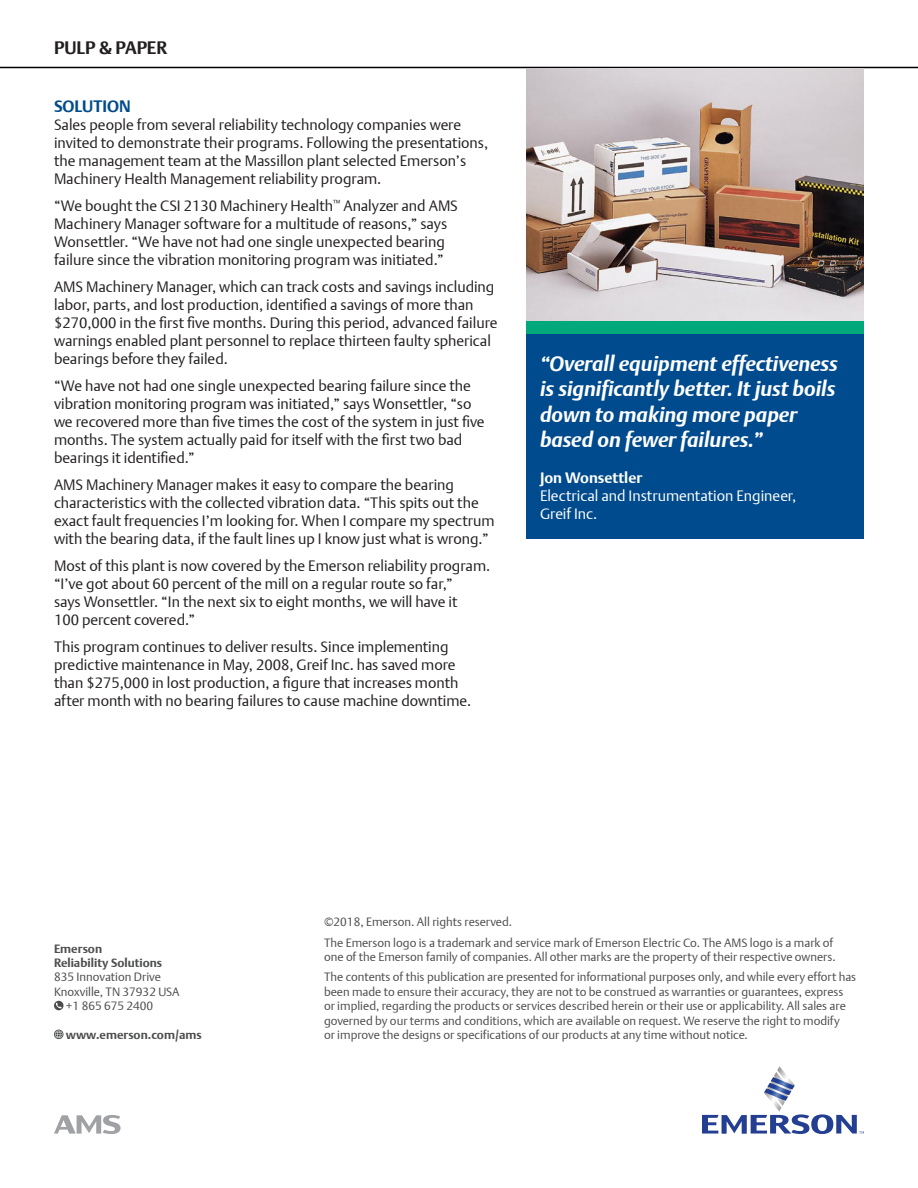
<style>
.page{position:relative;width:918px;height:1188px;background:#fff}
.page>*{position:absolute;margin:0;border:0;box-sizing:border-box;transform-origin:0 0}
.Blurbs{font:italic 700 21px/25.2px "DTL Argo T";color:#fff}
.t1{font:700 18px "DTL Argo T";color:#231f20}
.BLUE_Title_Text{font:700 16.5px "DTL Argo T";color:#004b8d}
.Body_Text{font:15px/18px "DTL Argo T Light";color:#231f20}
.Name___Position{font:15px "DTL Argo T Light";color:#fff}
.Name___Position-2{font:700 15px "DTL Argo T";color:#fff}
.t2{font:12px/14.4px "DTL Argo T Light";color:#4b4c4d}
.t3{font:700 12px "DTL Argo T";color:#4b4c4d}
</style>
<div class="page">
<hr style="left:0;top:67px;width:918px;height:1px;background:#000">
<svg style="left:702px;top:1066px;width:162px;height:68px"></svg>
<svg style="left:54px;top:1115px;width:67px;height:19px"></svg>
<svg style="left:54px;top:1001px;width:10px;height:9px"></svg>
<svg style="left:56px;top:1003px;width:6px;height:6px"></svg>
<svg style="left:54px;top:1030px;width:10px;height:9px"></svg>
<svg style="left:55px;top:1031px;width:8px;height:7px"></svg>
<img style="left:526px;top:68px;width:338px;height:253px">
<div style="left:526px;top:321px;width:338px;height:14px;background:#00a97c"></div>
<div style="left:526px;top:335px;width:338px;height:204px;background:#004b8d"></div>
<p class="t1" style="left:54px;top:37px;width:115px">PULP &amp; PAPER</p>
<p class="BLUE_Title_Text" style="left:54px;top:96px;width:78px">SOLUTION</p>
<p class="Body_Text" style="left:54px;top:115px;width:436px">Sales people from several reliability technology companies were invited to demonstrate their programs. Following the presentations, the management team at the Massillon plant selected Emerson’s Machinery Health Management reliability program.</p>
<p class="Body_Text" style="left:54px;top:196px;width:405px">“We bought the CSI 2130 Machinery Health<sup>™</sup> Analyzer and AMS Machinery Manager software for a multitude of reasons,” says Wonsettler. “We have not had one single unexpected bearing failure since the vibration monitoring program was initiated.”</p>
<p class="Body_Text" style="left:54px;top:277px;width:445px">AMS Machinery Manager, which can track costs and savings including labor, parts, and lost production, identified a savings of more than $270,000 in the first five months. During this period, advanced failure warnings enabled plant personnel to replace thirteen faulty spherical bearings before they failed.</p>
<p class="Body_Text" style="left:54px;top:376px;width:432px">“We have not had one single unexpected bearing failure since the vibration monitoring program was initiated,” says Wonsettler, “so we recovered more than five times the cost of the system in just five months. The system actually paid for itself with the first two bad bearings it identified.”</p>
<p class="Body_Text" style="left:54px;top:475px;width:442px">AMS Machinery Manager makes it easy to compare the bearing characteristics with the collected vibration data. “This spits out the exact fault frequencies I’m looking for. When I compare my spectrum with the bearing data, if the fault lines up I know just what is wrong.”</p>
<p class="Body_Text" style="left:54px;top:556px;width:438px">Most of this plant is now covered by the Emerson reliability program. “I’ve got about 60 percent of the mill on a regular route so far,”<br>says Wonsettler. “In the next six to eight months, we will have it<br>100 percent covered.”</p>
<p class="Body_Text" style="left:54px;top:637px;width:419px">This program continues to deliver results. Since implementing predictive maintenance in May, 2008, Greif Inc. has saved more than $275,000 in lost production, a figure that increases month after month with no bearing failures to cause machine downtime.</p>
<p class="Blurbs" style="left:540px;top:351px;width:299px">“Overall equipment effectiveness is significantly better. It just boils down to making more paper based on fewer failures.”</p>
<p class="Name___Position-2" style="left:540px;top:469px;width:104px">Jon Wonsettler</p>
<p class="Name___Position" style="left:540px;top:487px;width:258px">Electrical and Instrumentation Engineer,</p>
<p class="Name___Position" style="left:540px;top:505px;width:59px">Greif Inc.</p>
<p class="t3" style="left:54px;top:941px;width:50px">Emerson</p>
<p class="t3" style="left:54px;top:956px;width:110px">Reliability Solutions</p>
<p class="t2" style="left:54px;top:970px;width:109px">835 Innovation Drive</p>
<p class="t2" style="left:54px;top:984px;width:127px">Knoxville, TN 37932 USA</p>
<p class="t2" style="left:66px;top:999px;width:89px">+1 865 675 2400</p>
<p class="t3" style="left:66px;top:1028px;width:137px">www.emerson.com/ams</p>
<p class="t2" style="left:324px;top:915px;width:190px">©2018, Emerson. All rights reserved.</p>
<p class="t2" style="left:324px;top:935px;width:513px">The Emerson logo is a trademark and service mark of Emerson Electric Co. The AMS logo is a mark of one of the Emerson family of companies. All other marks are the property of their respective owners.</p>
<p class="t2" style="left:324px;top:970px;width:534px">The contents of this publication are presented for informational purposes only, and while every effort has been made to ensure their accuracy, they are not to be construed as warranties or guarantees, express or implied, regarding the products or services described herein or their use or applicability. All sales are governed by our terms and conditions, which are available on request. We reserve the right to modify<br>or improve the designs or specifications of our products at any time without notice.</p>
</div>
